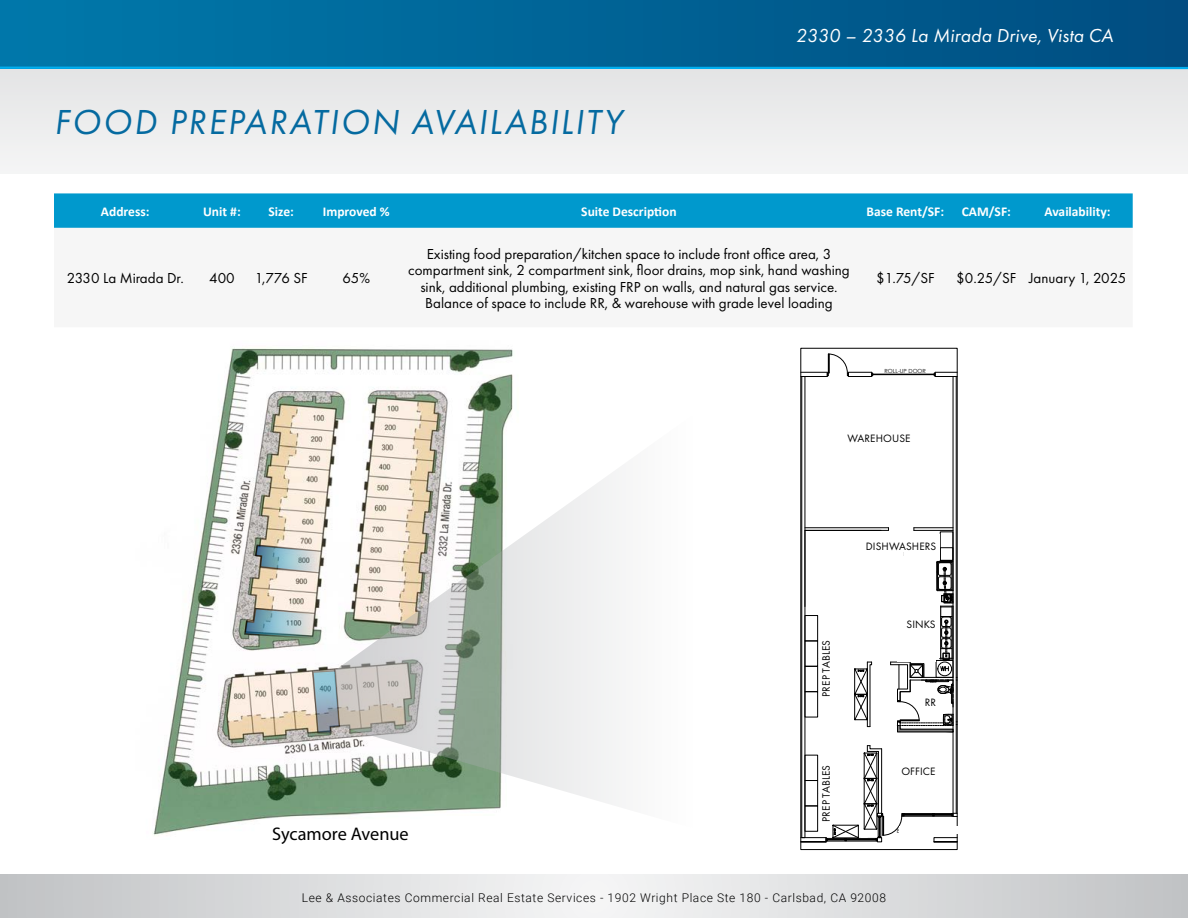
<style>
.page{position:relative;width:1188px;height:918px;background:#fff}
.page>*{position:absolute;margin:0;border:0;box-sizing:border-box;transform-origin:0 0}
.t1{font:italic 36px "Futura PT";letter-spacing:.06em;color:#056aa0}
.t2{font:italic 19.5px "Futura PT";letter-spacing:.01em;color:#fff}
.t3{font:18.3px "Myriad Pro";color:#000}
.t4{font:15px/16.5px "Futura PT";color:#000;text-align:center}
.t5{font:700 13.5px "Calibri";color:#fff}
.t6{font:300 12px "Roboto";letter-spacing:.05em;color:#000}
.t7{font:11.1px "Futura PT";letter-spacing:.01em;color:#000}
.t8{font:5.7px "Century Gothic";color:#000}
.s1{font-style:inherit}
</style>
<div class="page">
<div style="left:0;top:69px;width:1188px;height:105px;background:#eceded"></div>
<div style="left:0;top:0;width:1188px;height:68px;background:linear-gradient(to right,#007aac,#004e81)"></div>
<hr style="left:0;top:67px;width:1188px;height:2px;background:#00aeef">
<svg style="left:0;top:875px;width:1188px;height:42px;background:#dadbdd"></svg>
<img style="left:153px;top:348px;width:360px;height:488px">
<svg style="left:254px;top:544px;width:69px;height:30px;background:#a8b6b6"></svg>
<svg style="left:312px;top:669px;width:23px;height:65px"></svg>
<svg style="left:335px;top:361px;width:284px;height:475px"></svg>
<div style="left:54px;top:193px;width:1079px;height:35px;background:#0099cd"></div>
<hr style="left:805px;top:527px;width:84px;height:1px;background:#000">
<hr style="left:914px;top:527px;width:39px;height:1px;background:#000">
<hr style="left:805px;top:530px;width:84px;height:1px;background:#000">
<hr style="left:914px;top:530px;width:39px;height:1px;background:#000">
<div style="left:802px;top:376px;width:3px;height:462px;border:1px solid #000"></div>
<hr style="left:953px;top:377px;width:1px;height:436px;background:#000">
<svg style="left:803px;top:354px;width:70px;height:23px"></svg>
<svg style="left:934px;top:372px;width:21px;height:5px"></svg>
<div style="left:873px;top:374px;width:61px;height:1px;border:1px solid #000"></div>
<hr style="left:940px;top:607px;width:1px;height:51px;background:#000">
<hr style="left:952px;top:606px;width:1px;height:53px;background:#000">
<svg style="left:805px;top:531px;width:1px;height:76px"></svg>
<div style="left:805px;top:692px;width:13px;height:25px;border:1px solid #000"></div>
<div style="left:805px;top:666px;width:13px;height:26px;border:1px solid #000"></div>
<div style="left:805px;top:641px;width:13px;height:25px;border:1px solid #000"></div>
<div style="left:805px;top:615px;width:13px;height:26px;border:1px solid #000"></div>
<svg style="left:855px;top:662px;width:17px;height:65px"></svg>
<svg style="left:936px;top:561px;width:18px;height:47px"></svg>
<div style="left:940px;top:548px;width:13px;height:12px;border:1px solid #000"></div>
<svg style="left:890px;top:616px;width:64px;height:117px"></svg>
<div style="left:801px;top:348px;width:156px;height:502px;border:1px solid #000"></div>
<svg style="left:801px;top:740px;width:156px;height:103px"></svg>
<div style="left:910px;top:762px;width:28px;height:12px;background:#fff"></div>
<div style="left:819px;top:783px;width:27px;height:19px;background:#fff"></div>
<div style="left:901px;top:592px;width:39px;height:66px;background:#fff"></div>
<div style="left:897px;top:654px;width:39px;height:7px;background:#fff"></div>
<div style="left:899px;top:827px;width:59px;height:7px;background:#fff"></div>
<img style="left:243px;top:607px;width:76px;height:33px">
<h1 class="t1" style="left:54px;top:101px;width:570px">FOOD PREPARATION <span class="s1">AVAILABILITY</span></h1>
<h2 class="t2" style="left:796px;top:24px;width:319px">2330 – 2336 La Mirada Drive, Vista CA</h2>
<p class="t5" style="left:101px;top:202px;width:50px">Address:</p>
<p class="t5" style="left:203px;top:202px;width:39px">Unit #:</p>
<p class="t5" style="left:269px;top:202px;width:27px">Size:</p>
<p class="t5" style="left:323px;top:202px;width:68px">Improved %</p>
<p class="t5" style="left:581px;top:202px;width:97px">Suite Description</p>
<p class="t5" style="left:867px;top:202px;width:79px">Base Rent/SF:</p>
<p class="t5" style="left:962px;top:202px;width:51px">CAM/SF:</p>
<p class="t5" style="left:1045px;top:202px;width:68px">Availability:</p>
<p class="t4" style="left:67px;top:270px;width:118px">2330 La Mirada Dr.</p>
<p class="t4" style="left:209px;top:270px;width:27px">400</p>
<p class="t4" style="left:255px;top:270px;width:54px">1,776 SF</p>
<p class="t4" style="left:342px;top:270px;width:29px">65%</p>
<p class="t4" style="left:408px;top:245px;width:443px">Existing food preparation/kitchen space to include front office area, 3 compartment sink, 2 compartment sink, floor drains, mop sink, hand washing sink, additional plumbing, existing FRP on walls, and natural gas service.<br>Balance of space to include RR, &amp; warehouse with grade level loading</p>
<p class="t4" style="left:876px;top:270px;width:60px">$1.75/SF</p>
<p class="t4" style="left:956px;top:270px;width:171px">$0.25/SF January 1, 2025</p>
<p class="t8" style="left:884px;top:367px;width:43px">ROLL-UP DOOR</p>
<p class="t7" style="left:847px;top:432px;width:65px">WAREHOUSE</p>
<p class="t7" style="left:819px;top:697px;width:58px;rotate:-90deg">PREP TABLES</p>
<p class="t8" style="left:819px;top:656px;width:20px">TABLES</p>
<p class="t7" style="left:819px;top:822px;width:58px;rotate:-90deg">PREP TABLES</p>
<p class="t8" style="left:819px;top:791px;width:20px">TABLES</p>
<p class="t7" style="left:866px;top:540px;width:72px">DISHWASHERS</p>
<p class="t7" style="left:907px;top:618px;width:30px">SINKS</p>
<p class="t8" style="left:915px;top:625px;width:25px">EXISTING</p>
<p class="t7" style="left:925px;top:696px;width:13px">RR</p>
<p class="t8" style="left:912px;top:764px;width:21px">OFFICE</p>
<p class="t7" style="left:901px;top:764px;width:36px">OFFICE</p>
<p class="t3" style="left:272px;top:823px;width:138px">Sycamore Avenue</p>
<p class="t6" style="left:302px;top:890px;width:586px">Lee &amp; Associates Commercial Real Estate Services - 1902 Wright Place Ste 180 - Carlsbad, CA 92008</p>
</div>
